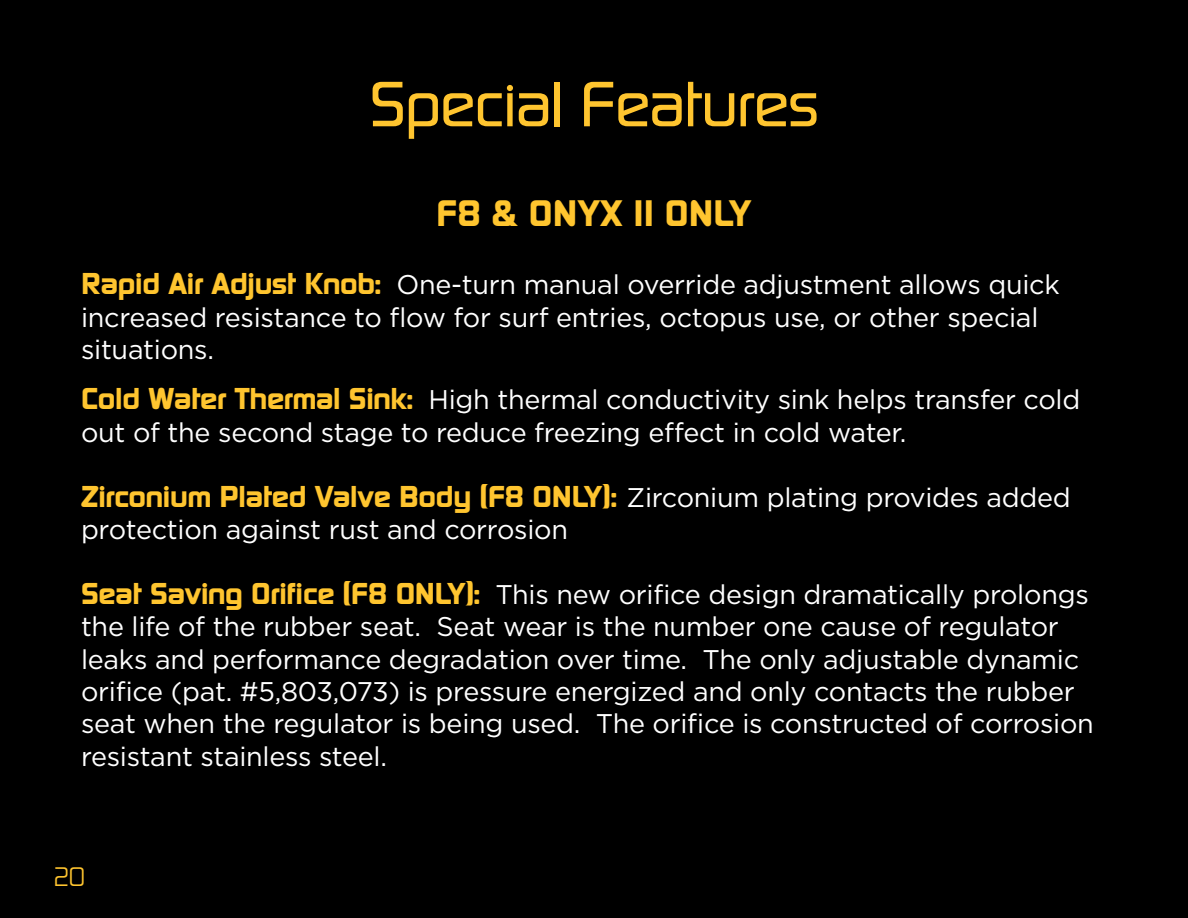
<style>
.page{position:relative;width:1188px;height:918px;background:#000}
.page>*{position:absolute;margin:0;border:0;box-sizing:border-box;transform-origin:0 0}
.t1{font:500 57px "Sol Pro";color:#ffc52f}
.t2{font:900 33px "Sol Pro";color:#ffc52f}
.t3{font:27px/32.4px "Gotham";letter-spacing:-.01em;color:#fff}
.t4{font:900 27px "Sol Pro";letter-spacing:-.01em;color:#ffc52f}
.t5{font:24px "Sol Pro";color:#ffc52f}
.s1{font-family:"Sol Pro";font-weight:900;color:#ffc52f}
.s2{font-family:"Gotham";font-weight:400;color:#fff}
</style>
<div class="page">
<h1 class="t1" style="left:370px;top:68px;width:450px">Special Features</h1>
<p class="t2" style="left:436px;top:191px;width:317px">F8 &amp; ONYX II ONLY</p>
<p class="t3" style="left:81px;top:268px;width:980px"><span class="s1">Rapid Air Adjust Knob:</span> One-turn manual override adjustment allows quick increased resistance to flow for surf entries, octopus use, or other special situations.</p>
<p class="t3" style="left:81px;top:383px;width:1001px"><span class="s1">Cold Water Thermal Sink:</span> High thermal conductivity sink helps transfer cold out of the second stage to reduce freezing effect in cold water.</p>
<p class="t4" style="left:81px;top:478px;width:991px">Zirconium Plated Valve Body (F8 ONLY): <span class="s2">Zirconium plating provides added</span></p>
<p class="t3" style="left:81px;top:513px;width:489px">protection against rust and corrosion</p>
<p class="t3" style="left:81px;top:578px;width:1014px"><span class="s1">Seat Saving Orifice (F8 ONLY):</span> This new orifice design dramatically prolongs the life of the rubber seat. Seat wear is the number one cause of regulator leaks and performance degradation over time. The only adjustable dynamic orifice (pat. #5,803,073) is pressure energized and only contacts the rubber seat when the regulator is being used. The orifice is constructed of corrosion resistant stainless steel.</p>
<p class="t5" style="left:54px;top:861px;width:33px">20</p>
</div>
